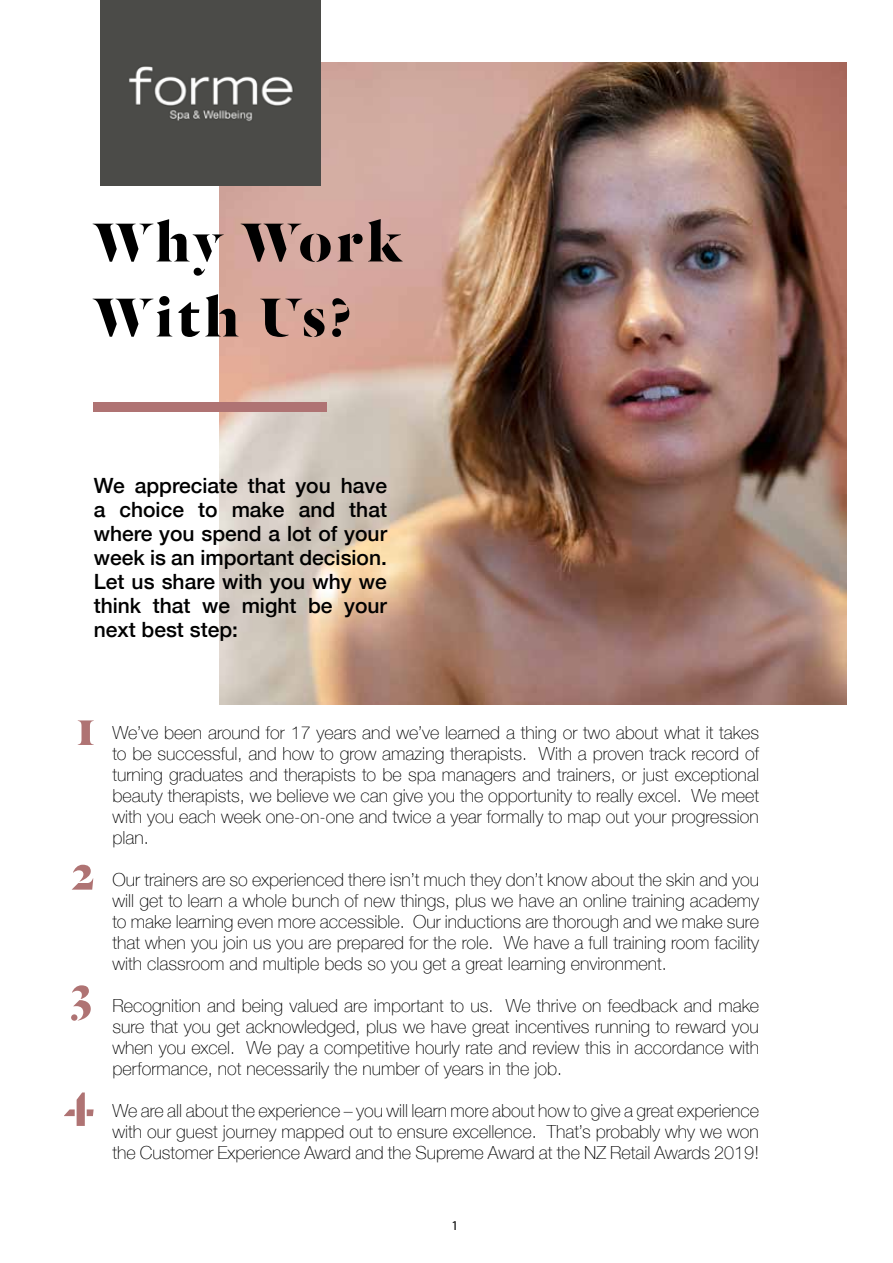
<style>
.page{position:relative;width:893px;height:1263px;background:#fff}
.page>*{position:absolute;margin:0;border:0;box-sizing:border-box;transform-origin:0 0}
.t1{font:700 60px/75px "Dala Floda";letter-spacing:.065em;color:#000}
.t2{font:700 54px/107.1px "Dala Floda";color:#af7373}
.t3{font:500 21px/24px "Helvetica Neue";color:#000;text-align:justify}
.t4{font:100 18px/21px "Helvetica Neue";color:#000;text-align:justify}
.t5{font:13.5px "Myriad Pro";color:#000}
</style>
<div class="page">
<img style="left:220px;top:63px;width:626px;height:642px">
<div style="left:94px;top:402px;width:233px;height:10px;background:#af7373"></div>
<img style="left:101px;top:0;width:219px;height:185px">
<h1 class="t1" style="left:94px;top:203px;width:309px">Why Work<br>With Us?</h1>
<p class="t3" style="left:94px;top:472px;width:295px">We appreciate that you have a choice to make and that where you spend a lot of your week is an important decision.<br>Let us share with you why we think that we might be your next best step:</p>
<h2 class="t2" style="left:77px;top:672px;width:19px">1</h2>
<h2 class="t2" style="left:71px;top:817px;width:25px">2</h2>
<h2 class="t2" style="left:63px;top:938px;width:32px">3<br>4</h2>
<p class="t4" style="left:113px;top:721px;width:648px">We’ve been around for 17 years and we’ve learned a thing or two about what it takes to be successful, and how to grow amazing therapists. With a proven track record of turning graduates and therapists to be spa managers and trainers, or just exceptional beauty therapists, we believe we can give you the opportunity to really excel. We meet with you each week one-on-one and twice a year formally to map out your progression plan.</p>
<p class="t4" style="left:113px;top:868px;width:648px">Our trainers are so experienced there isn’t much they don’t know about the skin and you will get to learn a whole bunch of new things, plus we have an online training academy to make learning even more accessible. Our inductions are thorough and we make sure that when you join us you are prepared for the role. We have a full training room facility with classroom and multiple beds so you get a great learning environment.</p>
<p class="t4" style="left:113px;top:994px;width:648px">Recognition and being valued are important to us. We thrive on feedback and make sure that you get acknowledged, plus we have great incentives running to reward you when you excel. We pay a competitive hourly rate and review this in accordance with performance, not necessarily the number of years in the job.</p>
<p class="t4" style="left:113px;top:1099px;width:648px">We are all about the experience – you will learn more about how to give a great experience with our guest journey mapped out to ensure excellence. That’s probably why we won the Customer Experience Award and the Supreme Award at the NZ Retail Awards 2019!</p>
<p class="t5" style="left:451px;top:1217px;width:8px">1</p>
</div>
